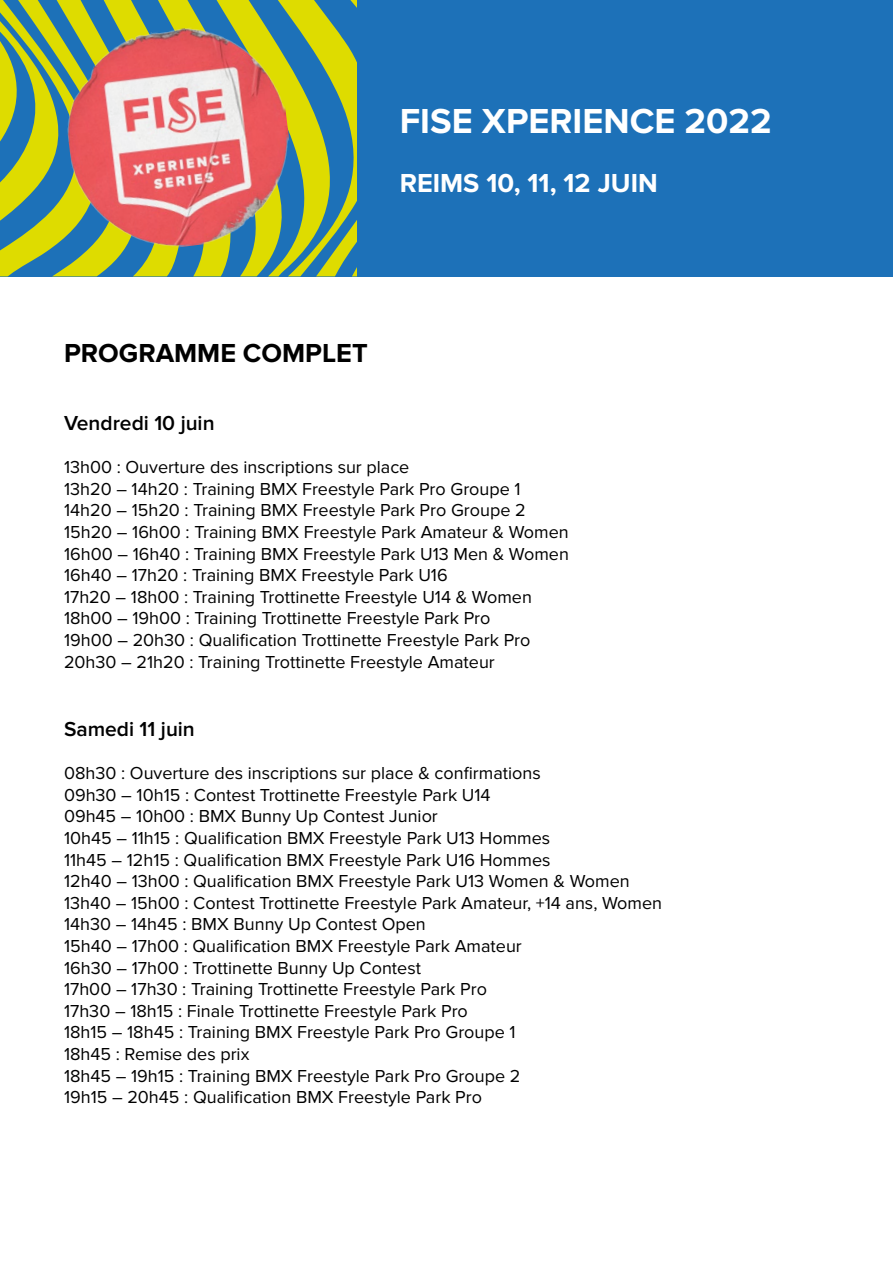
<style>
.page{position:relative;width:893px;height:1263px;background:#fff}
.page>*{position:absolute;margin:0;border:0;box-sizing:border-box;transform-origin:0 0}
.t1{font:700 36px "Proxima Nova";color:#fff}
.t2{font:700 27px "Proxima Nova";color:#fff}
.t3{font:700 27px "Proxima Nova";color:#000}
.t4{font:600 21px "Proxima Nova";color:#000}
.t5{font:18px/21.6px "Proxima Nova";color:#000}
</style>
<div class="page">
<svg style="left:190px;top:0;width:167px;height:276px;background:#84aa55"></svg>
<svg style="left:144px;top:0;width:39px;height:276px"></svg>
<svg style="left:0;top:0;width:144px;height:276px;background:#87ab52"></svg>
<svg style="left:244px;top:0;width:113px;height:8px"></svg>
<svg style="left:316px;top:220px;width:41px;height:56px;background:#77a262"></svg>
<div style="left:357px;top:0;width:536px;height:276px;background:#1d71b8"></div>
<img style="left:57px;top:17px;width:244px;height:242px">
<h1 class="t1" style="left:400px;top:100px;width:374px">FISE XPERIENCE 2022</h1>
<h2 class="t2" style="left:400px;top:167px;width:260px">REIMS 10, 11, 12 JUIN</h2>
<h2 class="t3" style="left:64px;top:337px;width:305px">PROGRAMME COMPLET</h2>
<p class="t4" style="left:64px;top:411px;width:152px">Vendredi 10 juin</p>
<p class="t5" style="left:64px;top:457px;width:506px">13h00 : Ouverture des inscriptions sur place<br>13h20 – 14h20 : Training BMX Freestyle Park Pro Groupe 1<br>14h20 – 15h20 : Training BMX Freestyle Park Pro Groupe 2<br>15h20 – 16h00 : Training BMX Freestyle Park Amateur &amp; Women 16h00 – 16h40 : Training BMX Freestyle Park U13 Men &amp; Women 16h40 – 17h20 : Training BMX Freestyle Park U16<br>17h20 – 18h00 : Training Trottinette Freestyle U14 &amp; Women 18h00 – 19h00 : Training Trottinette Freestyle Park Pro<br>19h00 – 20h30 : Qualification Trottinette Freestyle Park Pro 20h30 – 21h20 : Training Trottinette Freestyle Amateur</p>
<p class="t4" style="left:64px;top:717px;width:132px">Samedi 11 juin</p>
<p class="t5" style="left:64px;top:763px;width:600px">08h30 : Ouverture des inscriptions sur place &amp; confirmations<br>09h30 – 10h15 : Contest Trottinette Freestyle Park U14<br>09h45 – 10h00 : BMX Bunny Up Contest Junior<br>10h45 – 11h15 : Qualification BMX Freestyle Park U13 Hommes<br>11h45 – 12h15 : Qualification BMX Freestyle Park U16 Hommes<br>12h40 – 13h00 : Qualification BMX Freestyle Park U13 Women &amp; Women 13h40 – 15h00 : Contest Trottinette Freestyle Park Amateur, +14 ans, Women 14h30 – 14h45 : BMX Bunny Up Contest Open<br>15h40 – 17h00 : Qualification BMX Freestyle Park Amateur<br>16h30 – 17h00 : Trottinette Bunny Up Contest<br>17h00 – 17h30 : Training Trottinette Freestyle Park Pro<br>17h30 – 18h15 : Finale Trottinette Freestyle Park Pro<br>18h15 – 18h45 : Training BMX Freestyle Park Pro Groupe 1<br>18h45 : Remise des prix<br>18h45 – 19h15 : Training BMX Freestyle Park Pro Groupe 2<br>19h15 – 20h45 : Qualification BMX Freestyle Park Pro</p>
</div>
